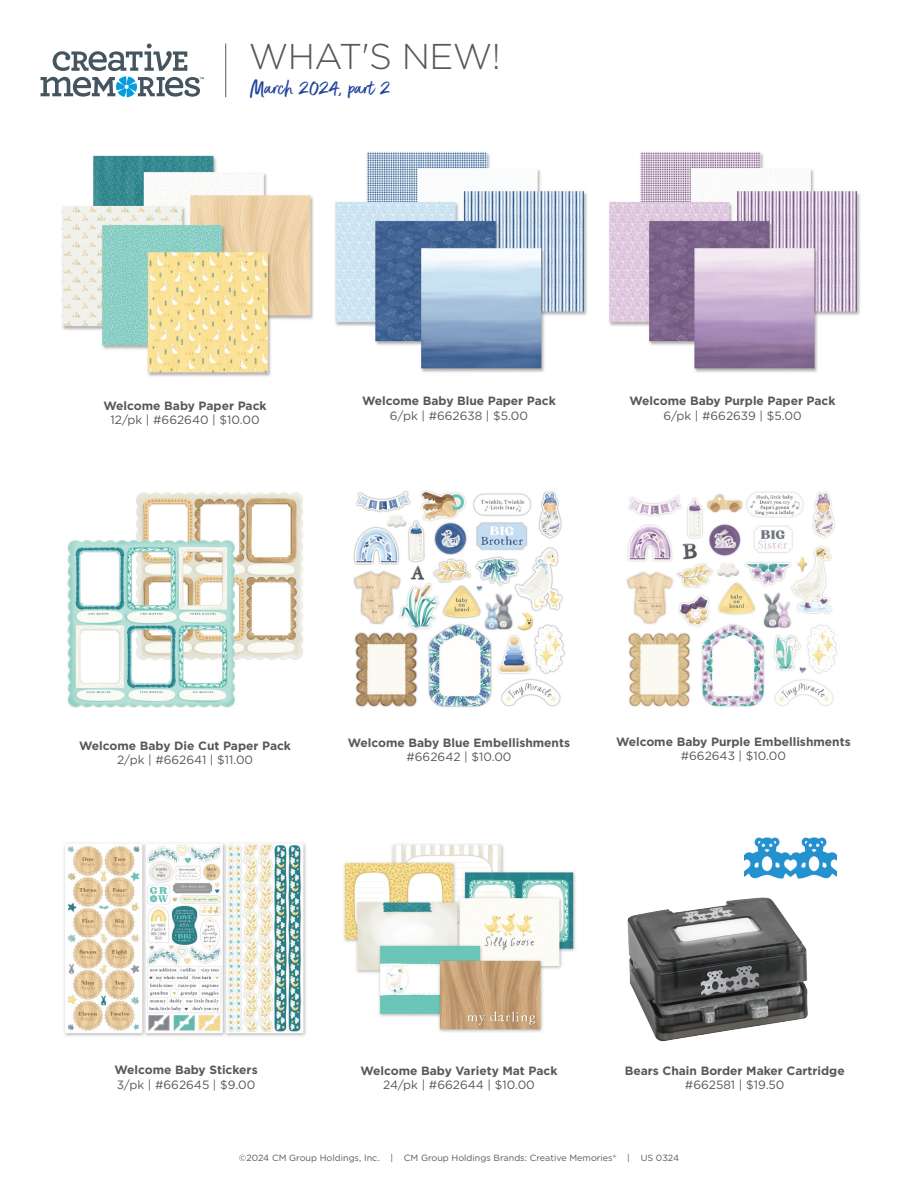
<style>
.page{position:relative;width:918px;height:1188px;background:#fff}
.page>*{position:absolute;margin:0;border:0;box-sizing:border-box;transform-origin:0 0}
.t1{font:300 35.85px "Gotham";letter-spacing:-.015em;color:#57585a}
.t2{font:24px "Better Times";color:#22469d}
.t3{font:700 12px/14.4px "Gotham";color:#57585a;text-align:center}
.t4{font:9px "Gotham";color:#57585a}
.s1{font-weight:400}
</style>
<div class="page">
<hr style="left:225px;top:44px;width:1px;height:53px;background:#57585a">
<svg style="left:41px;top:44px;width:163px;height:53px"></svg>
<img style="left:344px;top:844px;width:232px;height:188px">
<img style="left:62px;top:155px;width:252px;height:222px">
<img style="left:67px;top:492px;width:236px;height:216px">
<img style="left:609px;top:151px;width:251px;height:222px">
<img style="left:335px;top:151px;width:252px;height:222px">
<img style="left:627px;top:491px;width:211px;height:216px">
<img style="left:64px;top:843px;width:242px;height:193px">
<img style="left:353px;top:490px;width:212px;height:218px">
<img style="left:627px;top:897px;width:181px;height:145px">
<img style="left:744px;top:837px;width:92px;height:42px">
<p class="t1" style="left:249px;top:34px;width:254px">WHAT'S NEW!</p>
<p class="t2" style="left:250px;top:75px;width:142px">March 2024, part 2</p>
<p class="t3" style="left:104px;top:398px;width:165px">Welcome Baby Paper Pack<br><span class="s1">12/pk | #662640 | $10.00</span></p>
<p class="t3" style="left:362px;top:394px;width:195px">Welcome Baby Blue Paper Pack<br><span class="s1">6/pk | #662638 | $5.00</span></p>
<p class="t3" style="left:629px;top:394px;width:208px">Welcome Baby Purple Paper Pack<br><span class="s1">6/pk | #662639 | $5.00</span></p>
<p class="t3" style="left:79px;top:739px;width:213px">Welcome Baby Die Cut Paper Pack<br><span class="s1">2/pk | #662641 | $11.00</span></p>
<p class="t3" style="left:348px;top:735px;width:224px">Welcome Baby Blue Embellishments <span class="s1">#662642 | $10.00</span></p>
<p class="t3" style="left:616px;top:734px;width:236px">Welcome Baby Purple Embellishments <span class="s1">#662643 | $10.00</span></p>
<p class="t3" style="left:114px;top:1063px;width:145px;text-align:left">Welcome Baby Stickers<br><span class="s1">3/pk | #662645 | $9.00</span></p>
<p class="t3" style="left:625px;top:1063px;width:221px">Bears Chain Border Maker Cartridge <span class="s1">#662581 | $19.50</span></p>
<p class="t3" style="left:360px;top:1063px;width:199px">Welcome Baby Variety Mat Pack<br><span class="s1">24/pk | #662644 | $10.00</span></p>
<p class="t4" style="left:239px;top:1152px;width:442px">©2024 CM Group Holdings, Inc. | CM Group Holdings Brands: Creative Memories® | US 0324</p>
</div>
